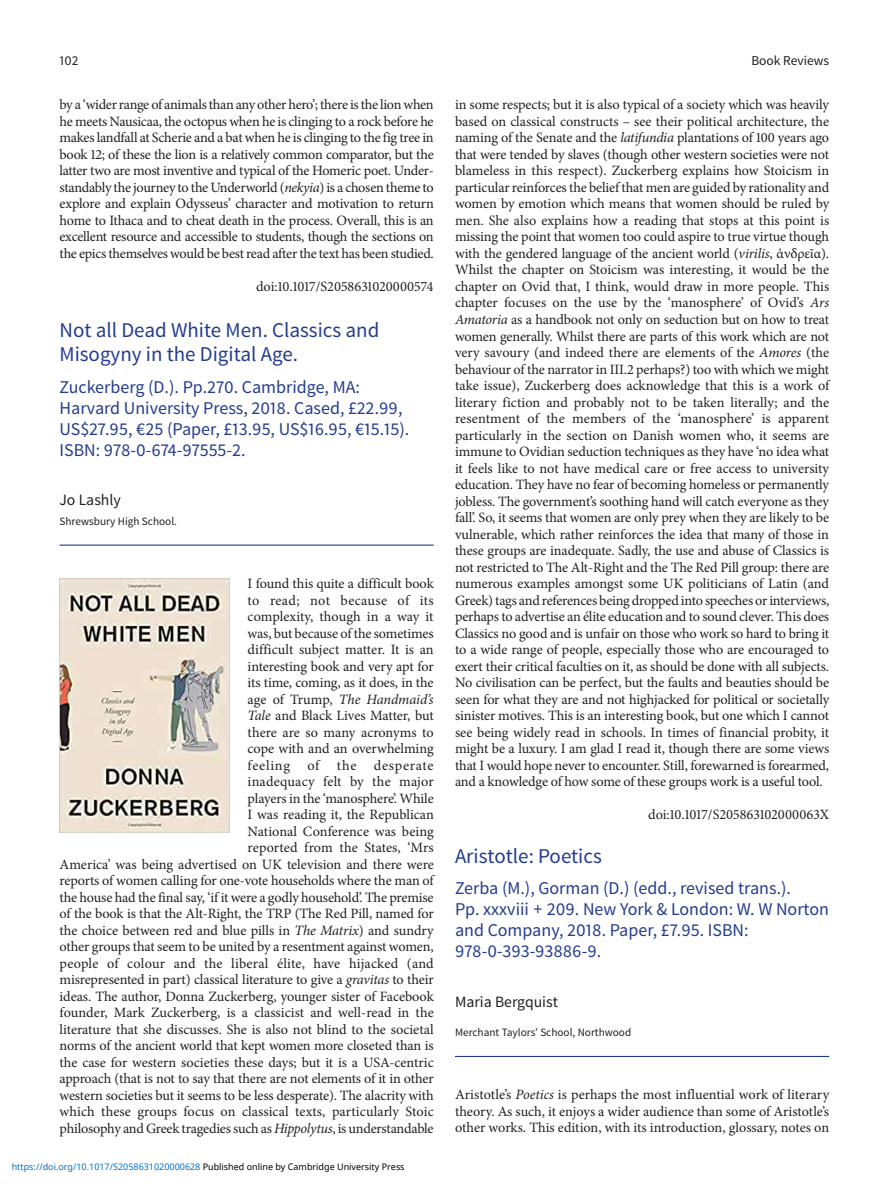
<style>
.page{position:relative;width:893px;height:1191px;background:#fff}
.page>*{position:absolute;margin:0;border:0;box-sizing:border-box;transform-origin:0 0}
.t1{font:21px/24px "Source Sans Pro";color:#243c90}
.t2{font:18px/21px "Source Sans Pro";color:#243c90}
.t3{font:15.75px "Source Sans Pro";color:#231f20}
.t4{font:14.25px/16.5px "Minion Pro";letter-spacing:-.005em;color:#231f20;text-align:justify}
.t5{font:13.5px "Source Sans Pro";color:#231f20}
.t6{font:11.25px "Source Sans Pro";color:#231f20}
.t7{font:9px "Noto Sans";color:#0172cf}
.s1{font-style:italic}
.s2{color:#000}
</style>
<div class="page">
<hr style="left:60px;top:544px;width:374px;height:1px;background:#243c90">
<hr style="left:455px;top:1056px;width:374px;height:1px;background:#243c90">
<img style="left:60px;top:578px;width:170px;height:255px">
<p class="t5" style="left:60px;top:52px;width:20px">102</p>
<p class="t5" style="left:751px;top:52px;width:79px">Book Reviews</p>
<p class="t4" style="left:60px;top:97px;width:376px">by a ‘wider range of animals than any other hero’; there is the lion when he meets Nausicaa, the octopus when he is clinging to a rock before he makes landfall at Scherie and a bat when he is clinging to the fig tree in book 12; of these the lion is a relatively common comparator, but the latter two are most inventive and typical of the Homeric poet. Under&shy;standably the journey to the Underworld (<span class="s1">nekyia</span>) is a chosen theme to explore and explain Odysseus’ character and motivation to return home to Ithaca and to cheat death in the process. Overall, this is an excellent resource and accessible to students, though the sections on the epics themselves would be best read after the text has been studied.</p>
<p class="t4" style="left:256px;top:278px;width:179px">doi:10.1017/S2058631020000574</p>
<h1 class="t1" style="left:60px;top:319px;width:321px">Not all Dead White Men. Classics and<br>Misogyny in the Digital Age.</h1>
<p class="t2" style="left:60px;top:377px;width:351px">Zuckerberg (D.). Pp.270. Cambridge, MA:<br>Harvard University Press, 2018. Cased, £22.99, US$27.95, €25 (Paper, £13.95, US$16.95, €15.15).<br>ISBN: 978-0-674-97555-2.</p>
<p class="t3" style="left:60px;top:490px;width:63px">Jo Lashly</p>
<p class="t6" style="left:60px;top:514px;width:119px">Shrewsbury High School.</p>
<p class="t4" style="left:455px;top:97px;width:376px">in some respects; but it is also typical of a society which was heavily based on classical constructs – see their political architecture, the naming of the Senate and the <span class="s1">latifundia</span> plantations of 100 years ago that were tended by slaves (though other western societies were not blameless in this respect). Zuckerberg explains how Stoicism in particular reinforces the belief that men are guided by rationality and women by emotion which means that women should be ruled by men. She also explains how a reading that stops at this point is missing the point that women too could aspire to true virtue though with the gendered language of the ancient world (<span class="s1">virilis</span>, ἀνδρεῖα).<br>Whilst the chapter on Stoicism was interesting, it would be the chapter on Ovid that, I think, would draw in more people. This chapter focuses on the use by the ‘manosphere’ of Ovid’s <span class="s1">Ars Amatoria</span> as a handbook not only on seduction but on how to treat women generally. Whilst there are parts of this work which are not very savoury (and indeed there are elements of the <span class="s1">Amores</span> (the behaviour of the narrator in III.2 perhaps?) too with which we might take issue), Zuckerberg does acknowledge that this is a work of literary fiction and probably not to be taken literally; and the resentment of the members of the ‘manosphere’ is apparent particularly in the section on Danish women who, it seems are immune to Ovidian seduction techniques as they have ‘no idea what it feels like to not have medical care or free access to university education. They have no fear of becoming homeless or permanently jobless. The government’s soothing hand will catch everyone as they fall’. So, it seems that women are only prey when they are likely to be vulnerable, which rather reinforces the idea that many of those in these groups are inadequate. Sadly, the use and abuse of Classics is not restricted to The Alt-Right and the The Red Pill group: there are numerous examples amongst some UK politicians of Latin (and Greek) tags and references being dropped into speeches or interviews, perhaps to advertise an élite education and to sound clever. This does Classics no good and is unfair on those who work so hard to bring it to a wide range of people, especially those who are encouraged to exert their critical faculties on it, as should be done with all subjects.<br>No civilisation can be perfect, but the faults and beauties should be seen for what they are and not highjacked for political or societally sinister motives. This is an interesting book, but one which I cannot see being widely read in schools. In times of financial probity, it might be a luxury. I am glad I read it, though there are some views that I would hope never to encounter. Still, forewarned is forearmed, and a knowledge of how some of these groups work is a useful tool.</p>
<p class="t4" style="left:648px;top:806px;width:183px">doi:10.1017/S205863102000063X</p>
<h1 class="t1" style="left:455px;top:844px;width:148px">Aristotle: Poetics</h1>
<p class="t2" style="left:455px;top:878px;width:376px">Zerba (M.), Gorman (D.) (edd., revised trans.).<br>Pp. xxxviii + 209. New York &amp; London: W. W Norton and Company, 2018. Paper, £7.95. ISBN:<br>978-0-393-93886-9.</p>
<p class="t3" style="left:455px;top:992px;width:105px">Maria Bergquist</p>
<p class="t6" style="left:455px;top:1025px;width:178px">Merchant Taylors’ School, Northwood</p>
<p class="t4" style="left:60px;top:575px;width:376px;text-align:right">I found this quite a difficult book<br>to read; not because of its<br>complexity, though in a way it<br>was, but because of the sometimes<br>difficult subject matter. It is an<br>interesting book and very apt for<br>its time, coming, as it does, in the<br>age of Trump, <span class="s1">The Handmaid’s<br>Tale</span> and Black Lives Matter, but<br>there are so many acronyms to<br>cope with and an overwhelming<br>feeling of the desperate<br>inadequacy felt by the major<br>players in the ‘manosphere’. While<br>I was reading it, the Republican<br>National Conference was being<br>reported from the States, ‘Mrs<br>America’ was being advertised on UK television and there were reports of women calling for one-vote households where the man of the house had the final say, ‘if it were a godly household’. The premise of the book is that the Alt-Right, the TRP (The Red Pill, named for the choice between red and blue pills in <span class="s1">The Matrix</span>) and sundry other groups that seem to be united by a resentment against women, people of colour and the liberal élite, have hijacked (and misrepresented in part) classical literature to give a <span class="s1">gravitas</span> to their ideas. The author, Donna Zuckerberg, younger sister of Facebook founder, Mark Zuckerberg, is a classicist and well-read in the literature that she discusses. She is also not blind to the societal norms of the ancient world that kept women more closeted than is the case for western societies these days; but it is a USA-centric approach (that is not to say that there are not elements of it in other western societies but it seems to be less desperate). The alacrity with which these groups focus on classical texts, particularly Stoic philosophy and Greek tragedies such as <span class="s1">Hippolytus</span>, is understandable</p>
<p class="t4" style="left:455px;top:1086px;width:376px">Aristotle’s <span class="s1">Poetics</span> is perhaps the most influential work of literary theory. As such, it enjoys a wider audience than some of Aristotle’s other works. This edition, with its introduction, glossary, notes on</p>
<p class="t7" style="left:12px;top:1160px;width:394px">https://doi.org/10.1017/S2058631020000628 <span class="s2">Published online by Cambridge University Press</span></p>
</div>
